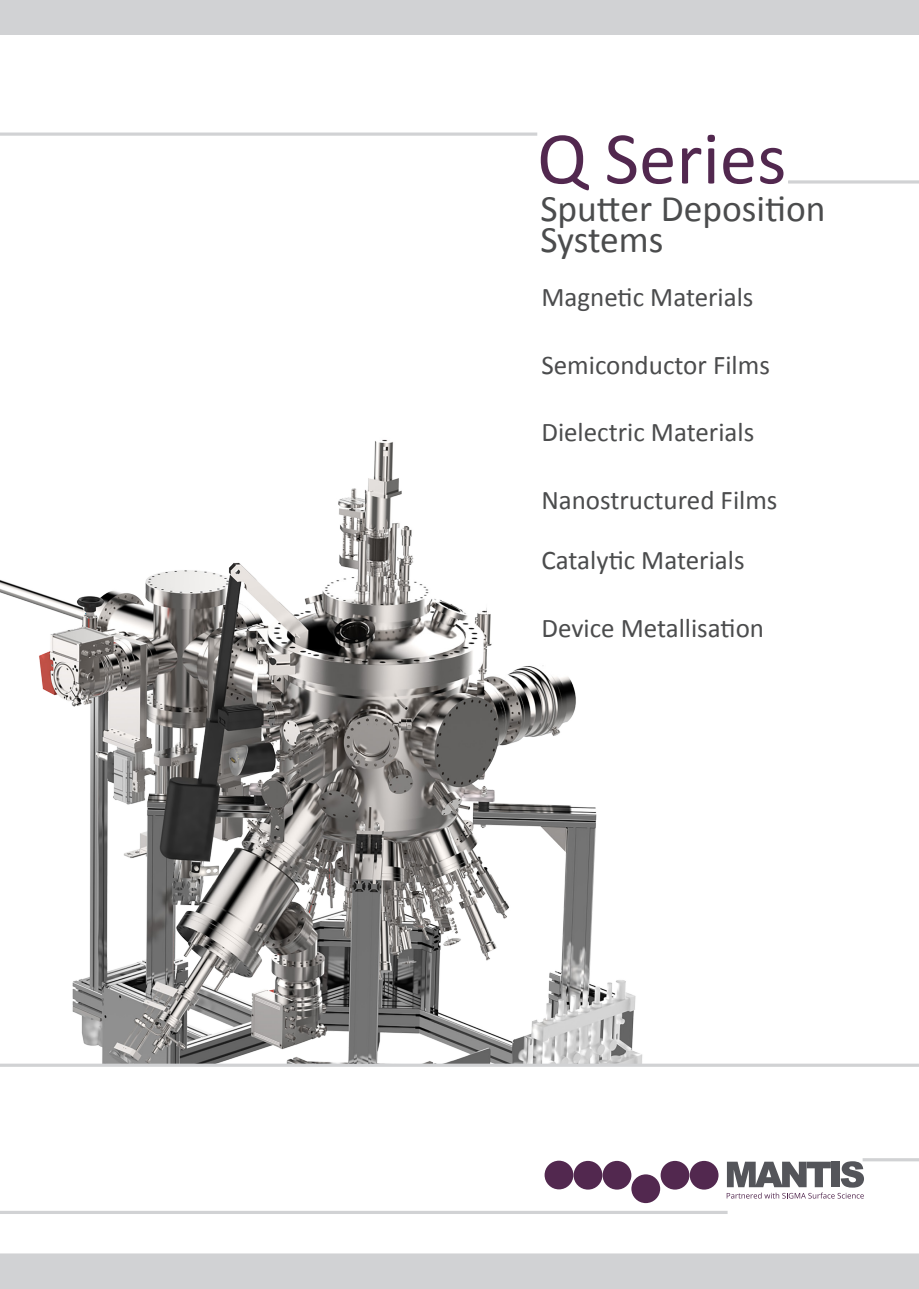
<style>
.page{position:relative;width:919px;height:1289px;background:#fff}
.page>*{position:absolute;margin:0;border:0;box-sizing:border-box;transform-origin:0 0}
.t1{font:75px "Calibri";color:#52284f}
.t2{font:37.5px/31.5px "Calibri";color:#4b4c4d}
.t3{font:27px "Calibri";color:#4b4c4d}
</style>
<div class="page">
<div style="left:0;top:0;width:918px;height:35px;background:#d1d2d4"></div>
<div style="left:0;top:1253px;width:918px;height:35px;background:#d1d2d4"></div>
<svg style="left:0;top:132px;width:537px;height:4px;background:#dadbdc"></svg>
<svg style="left:788px;top:180px;width:130px;height:3px"></svg>
<div style="left:544px;top:1160px;width:29px;height:29px;background:#52284f;border-radius:50%"></div>
<div style="left:573px;top:1160px;width:29px;height:29px;background:#52284f;border-radius:50%"></div>
<div style="left:602px;top:1160px;width:29px;height:29px;background:#52284f;border-radius:50%"></div>
<div style="left:660px;top:1160px;width:29px;height:29px;background:#52284f;border-radius:50%"></div>
<div style="left:689px;top:1160px;width:29px;height:29px;background:#52284f;border-radius:50%"></div>
<div style="left:631px;top:1174px;width:29px;height:29px;background:#52284f;border-radius:50%"></div>
<svg style="left:726px;top:1158px;width:192px;height:40px"></svg>
<svg style="left:0;top:1211px;width:727px;height:2px"></svg>
<img style="left:0;top:439px;width:643px;height:624px">
<svg style="left:0;top:1063px;width:918px;height:3px;background:#d0d0d2"></svg>
<p class="t1" style="left:537px;top:111px;width:251px">Q Series</p>
<p class="t2" style="left:540px;top:192px;width:287px">Sputter Deposition<br>Systems</p>
<p class="t3" style="left:541px;top:280px;width:214px">Magnetic Materials</p>
<p class="t3" style="left:541px;top:348px;width:230px">Semiconductor Films</p>
<p class="t3" style="left:541px;top:415px;width:214px">Dielectric Materials</p>
<p class="t3" style="left:541px;top:483px;width:238px">Nanostructured Films</p>
<p class="t3" style="left:541px;top:543px;width:205px">Catalytic Materials</p>
<p class="t3" style="left:541px;top:610px;width:224px">Device Metallisation</p>
</div>
